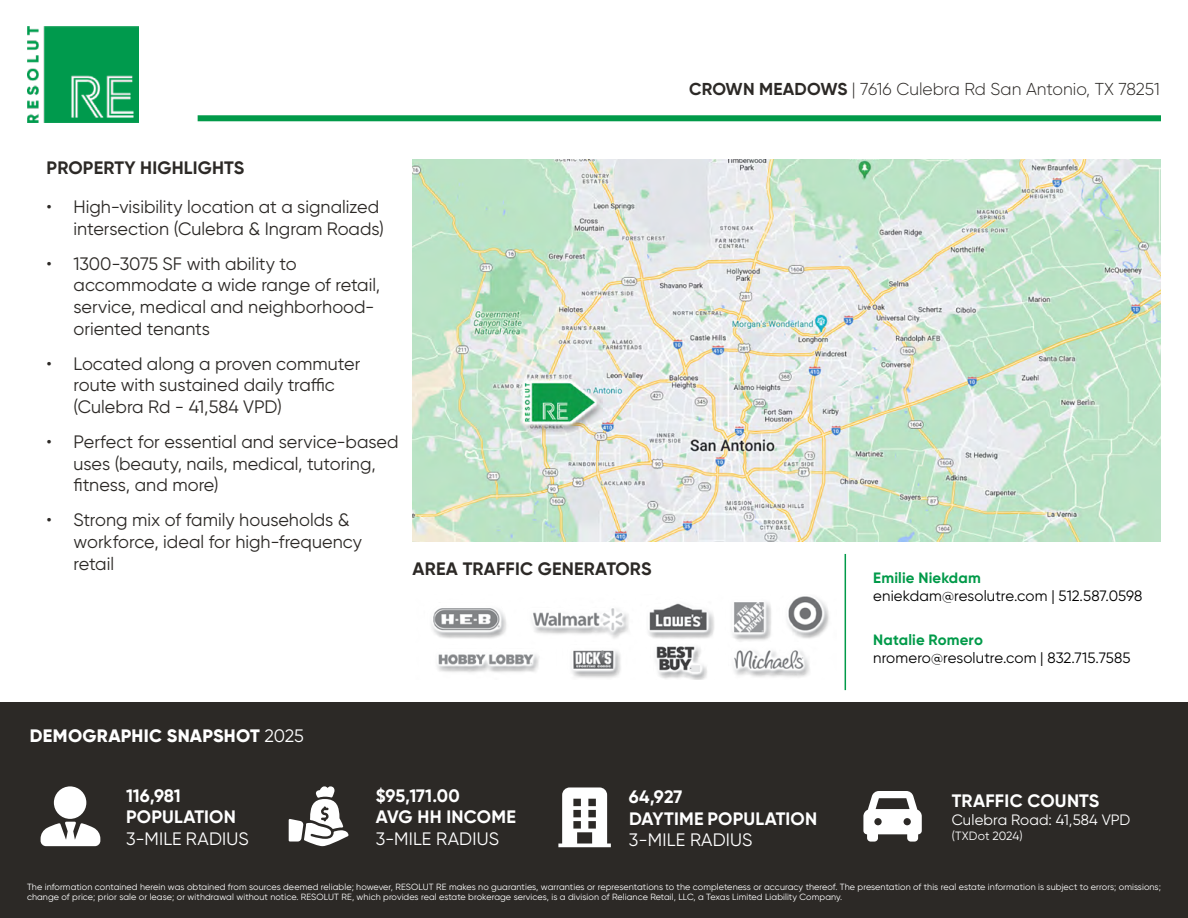
<style>
.page{position:relative;width:1188px;height:918px;background:#fff}
.page>*{position:absolute;margin:0;border:0;box-sizing:border-box;transform-origin:0 0}
.t1{font:18px/21.6px "Gilroy";color:#2c2926}
.t2{font:700 18px/21.6px "Gilroy";letter-spacing:.01em;color:#fff}
.t3{font:700 18px "Gilroy";letter-spacing:.01em;color:#2c2926}
.t4{font:18px "Gilroy";letter-spacing:.01em;color:#fff}
.t5{font:800 18px "Gilroy";letter-spacing:.015em;color:#fff}
.t6{font:300 17.25px "Gilroy";color:#2c2926}
.t7{font:15px "Gilroy";letter-spacing:.005em;color:#000}
.t8{font:700 15px "Gilroy";letter-spacing:.01em;color:#019a49}
.t9{font:15px "Gilroy";letter-spacing:.01em;color:#fff}
.t10{font:12px "Gilroy";color:#fff}
.t11{font:9px/10.5px "Gilroy";letter-spacing:.01em;color:#fff}
.s1{font-weight:400}
.s2{font-weight:700}
</style>
<div class="page">
<img style="left:413px;top:160px;width:748px;height:382px">
<img style="left:432px;top:596px;width:397px;height:84px">
<hr style="left:845px;top:554px;width:1px;height:136px;background:#019a49">
<div style="left:0;top:702px;width:1188px;height:216px;background:#2c2926"></div>
<img style="left:27px;top:27px;width:112px;height:95px">
<div style="left:54px;top:786px;width:32px;height:33px;background:#fff;border-radius:50%"></div>
<svg style="left:41px;top:822px;width:59px;height:24px"></svg>
<svg style="left:289px;top:786px;width:59px;height:60px"></svg>
<svg style="left:863px;top:791px;width:59px;height:51px"></svg>
<svg style="left:558px;top:787px;width:53px;height:60px"></svg>
<div style="left:198px;top:115px;width:963px;height:6px;background:#019a49"></div>
<p class="t3" style="left:47px;top:156px;width:199px">PROPERTY HIGHLIGHTS</p>
<p class="t1" style="left:47px;top:196px;width:339px;text-align:right">• High-visibility location at a signalized intersection (Culebra &amp; Ingram Roads)</p>
<p class="t1" style="left:74px;top:253px;width:308px;text-indent:-27px">• 1300-3075 SF with ability to accommodate a wide range of retail, service, medical and neighborhood&shy;oriented tenants</p>
<p class="t1" style="left:74px;top:352px;width:288px;text-indent:-27px">• Located along a proven commuter route with sustained daily traffic (Culebra Rd - 41,584 VPD)</p>
<p class="t1" style="left:74px;top:431px;width:327px;text-indent:-27px">• Perfect for essential and service-based uses (beauty, nails, medical, tutoring, fitness, and more)</p>
<p class="t1" style="left:74px;top:509px;width:290px;text-indent:-27px">• Strong mix of family households &amp; workforce, ideal for high-frequency retail</p>
<p class="t3" style="left:413px;top:558px;width:240px">AREA TRAFFIC GENERATORS</p>
<p class="t5" style="left:30px;top:724px;width:276px">DEMOGRAPHIC SNAPSHOT <span class="s1">2025</span></p>
<p class="t6" style="left:689px;top:78px;width:472px"><span class="s2">CROWN MEADOWS</span> | 7616 Culebra Rd San Antonio, TX 78251</p>
<p class="t8" style="left:873px;top:569px;width:109px">Emilie Niekdam</p>
<p class="t7" style="left:873px;top:587px;width:271px">eniekdam@resolutre.com | 512.587.0598</p>
<p class="t8" style="left:873px;top:630px;width:111px">Natalie Romero</p>
<p class="t7" style="left:873px;top:649px;width:259px">nromero@resolutre.com | 832.715.7585</p>
<p class="t2" style="left:126px;top:785px;width:111px">116,981<br>POPULATION</p>
<p class="t4" style="left:126px;top:828px;width:124px">3-MILE RADIUS</p>
<p class="t2" style="left:376px;top:785px;width:142px">$95,171.00<br>AVG HH INCOME</p>
<p class="t4" style="left:376px;top:828px;width:125px">3-MILE RADIUS</p>
<p class="t2" style="left:629px;top:786px;width:190px">64,927<br>DAYTIME POPULATION</p>
<p class="t4" style="left:629px;top:829px;width:125px">3-MILE RADIUS</p>
<p class="t2" style="left:952px;top:790px;width:149px">TRAFFIC COUNTS</p>
<p class="t9" style="left:952px;top:811px;width:180px">Culebra Road: 41,584 VPD</p>
<p class="t10" style="left:952px;top:828px;width:72px">(TXDot 2024)</p>
<p class="t11" style="left:27px;top:881px;width:1135px">The information contained herein was obtained from sources deemed reliable; however, RESOLUT RE makes no guaranties, warranties or representations to the completeness or accuracy thereof. The presentation of this real estate information is subject to errors; omissions; change of price; prior sale or lease; or withdrawal without notice. RESOLUT RE, which provides real estate brokerage services, is a division of Reliance Retail, LLC, a Texas Limited Liability Company.</p>
</div>
